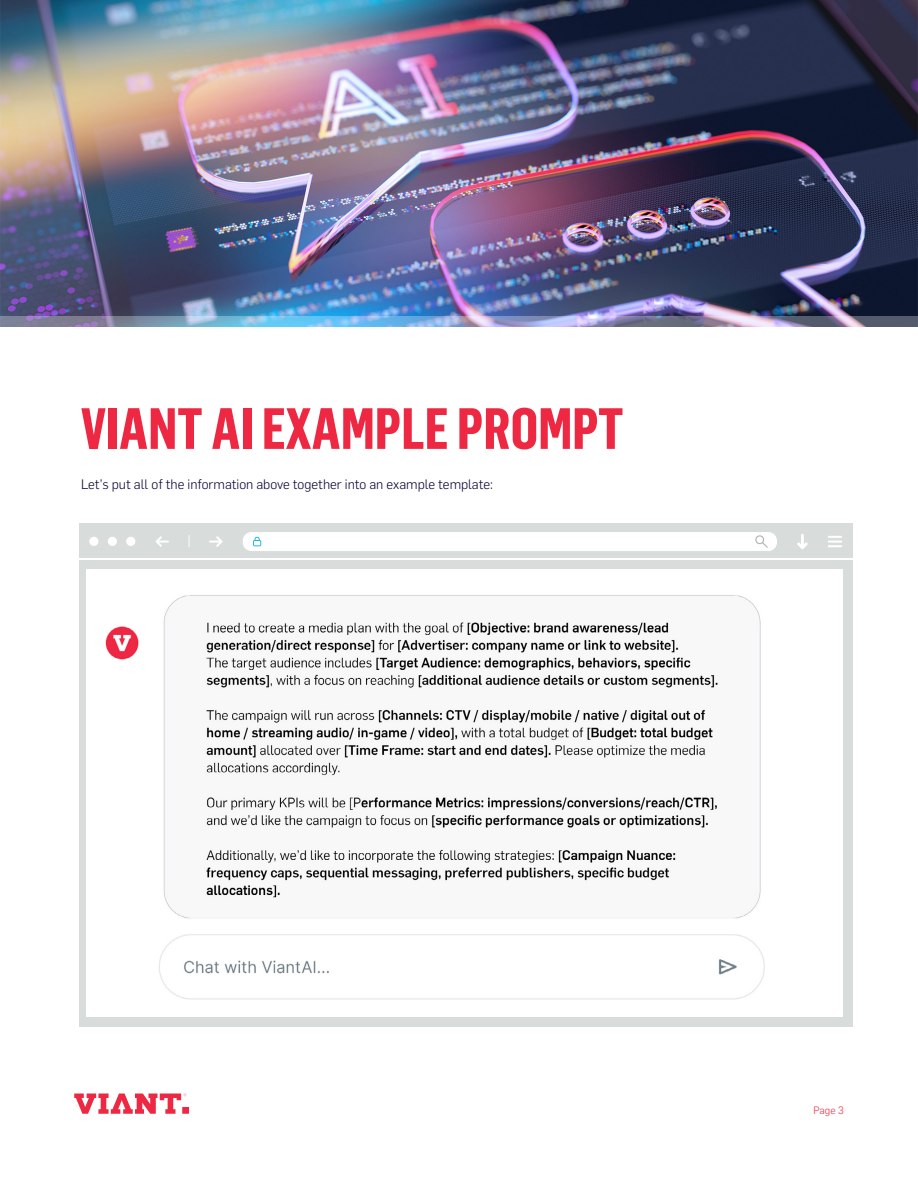
<style>
.page{position:relative;width:918px;height:1188px;background:#fff}
.page>*{position:absolute;margin:0;border:0;box-sizing:border-box;transform-origin:0 0}
.t1{font:700 57px "Flama Condensed";color:#ee2842}
.t2{font:300 13.5px "Flama";color:#070034}
.t3{font:300 10.5px "Flama";color:#ee2842}
</style>
<div class="page">
<img style="left:0;top:0;width:918px;height:316px">
<img style="left:0;top:316px;width:918px;height:11px">
<svg style="left:74px;top:1094px;width:115px;height:20px"></svg>
<div style="left:79px;top:523px;width:773px;height:504px;background:#d8dcdb"></div>
<div style="left:89px;top:537px;width:9px;height:9px;background:#fff;border-radius:50%"></div>
<div style="left:108px;top:537px;width:9px;height:9px;background:#fff;border-radius:50%"></div>
<div style="left:126px;top:537px;width:9px;height:9px;background:#fff;border-radius:50%"></div>
<hr style="left:79px;top:558px;width:773px;height:2px;background:#fff">
<svg style="left:189px;top:535px;width:1px;height:12px"></svg>
<svg style="left:155px;top:536px;width:14px;height:11px"></svg>
<svg style="left:209px;top:536px;width:14px;height:11px"></svg>
<svg style="left:828px;top:536px;width:14px;height:11px"></svg>
<div style="left:243px;top:532px;width:534px;height:19px;background:#fff;border-radius:9px"></div>
<svg style="left:253px;top:537px;width:8px;height:9px"></svg>
<svg style="left:755px;top:535px;width:13px;height:13px"></svg>
<svg style="left:797px;top:534px;width:11px;height:15px"></svg>
<div style="left:87px;top:569px;width:756px;height:448px;background:#fff"></div>
<img style="left:105px;top:595px;width:660px;height:405px">
<h1 class="t1" style="left:81px;top:392px;width:544px">VIANT AI EXAMPLE PROMPT</h1>
<p class="t2" style="left:81px;top:474px;width:413px">Let’s put all of the information above together into an example template:</p>
<p class="t3" style="left:814px;top:1102px;width:32px">Page 3</p>
</div>
